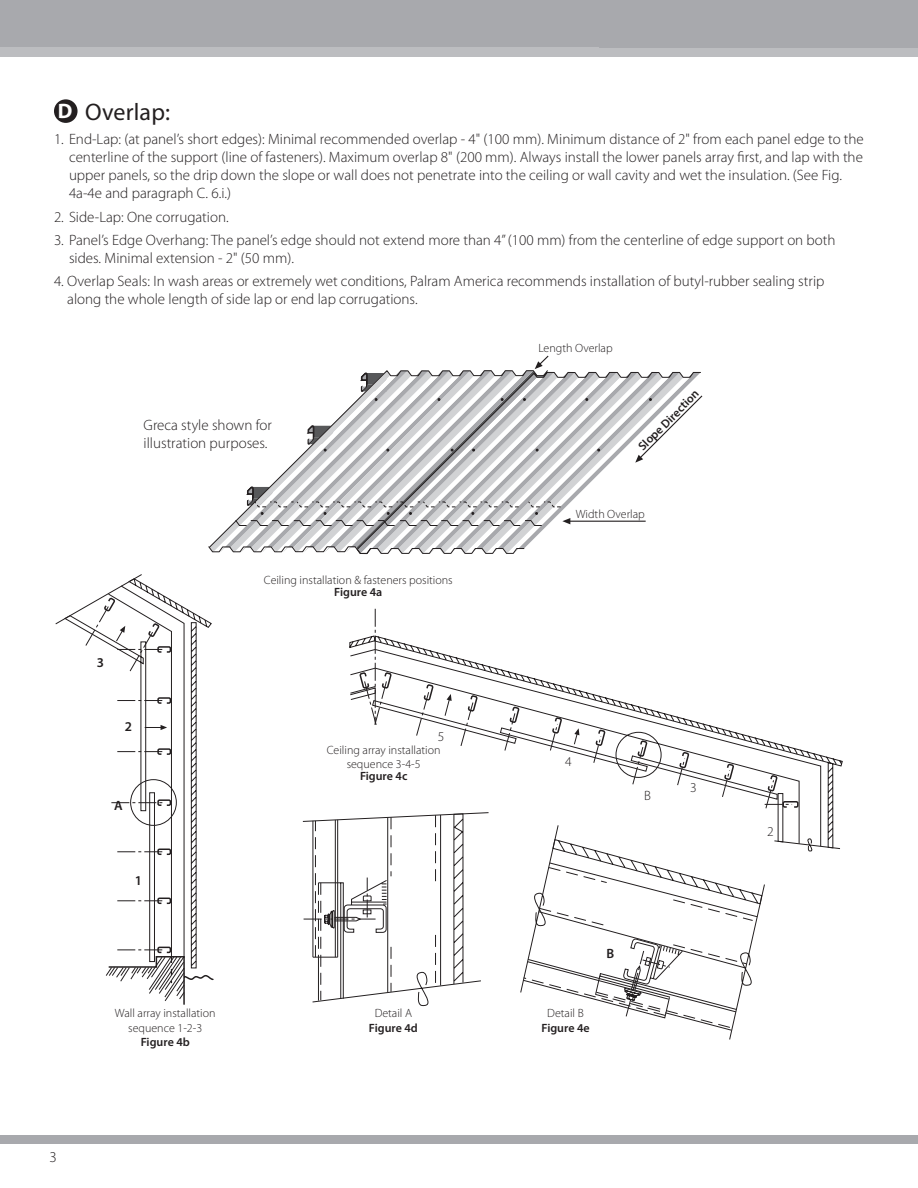
<style>
.page{position:relative;width:918px;height:1188px;background:#fff}
.page>*{position:absolute;margin:0;border:0;box-sizing:border-box;transform-origin:0 0}
.Heading_1{font:24px "Myriad Pro";letter-spacing:.005em;color:#231f20}
.t1{font:700 21px "Myriad Pro";color:#fff}
.Body_Text{font:300 15px/18px "Myriad Pro";color:#231f20}
.t2{font:600 13.5px "Myriad Pro";color:#231f20}
.t3{font:300 13.5px "Myriad Pro";color:#231f20}
.t4{font:300 12px/14.2px "Myriad Pro";color:#231f20;text-align:center}
.t5{font:600 12px/14.2px "Myriad Pro";color:#231f20;text-align:center}
.s1{font-weight:600}
.s2{font-weight:300}
</style>
<div class="page">
<div style="left:0;top:0;width:918px;height:47px;background:#a8a9ad"></div>
<div style="left:0;top:47px;width:918px;height:9px;background:#bcbdc0"></div>
<div style="left:0;top:1135px;width:918px;height:9px;background:#a8a9ad"></div>
<div style="left:599px;top:3px;width:319px;height:45px;background:#a8a9ad"></div>
<svg style="left:303px;top:860px;width:178px;height:147px"></svg>
<svg style="left:56px;top:574px;width:784px;height:286px"></svg>
<svg style="left:64px;top:578px;width:148px;height:282px"></svg>
<svg style="left:85px;top:597px;width:130px;height:408px"></svg>
<svg style="left:208px;top:355px;width:495px;height:199px"></svg>
<svg style="left:373px;top:635px;width:470px;height:214px"></svg>
<svg style="left:520px;top:824px;width:245px;height:216px"></svg>
<div style="left:54px;top:99px;width:24px;height:24px;background:#231f20;border-radius:50%"></div>
<p class="Heading_1" style="left:85px;top:98px;width:86px">Overlap:</p>
<p class="Body_Text" style="left:69px;top:131px;width:796px;text-indent:-15px">1. End-Lap: (at panel’s short edges): Minimal recommended overlap - 4" (100 mm). Minimum distance of 2" from each panel edge to the centerline of the support (line of fasteners). Maximum overlap 8" (200 mm). Always install the lower panels array first, and lap with the upper panels, so the drip down the slope or wall does not penetrate into the ceiling or wall cavity and wet the insulation. (See Fig.<br>4a-4e and paragraph C. 6.i.)</p>
<p class="Body_Text" style="left:54px;top:208px;width:176px">2. Side-Lap: One corrugation.</p>
<p class="Body_Text" style="left:69px;top:231px;width:768px;text-indent:-15px">3. Panel’s Edge Overhang: The panel’s edge should not extend more than 4” (100 mm) from the centerline of edge support on both sides. Minimal extension - 2" (50 mm).</p>
<p class="Body_Text" style="left:67px;top:273px;width:759px;text-indent:-13px">4. Overlap Seals: In wash areas or extremely wet conditions, Palram America recommends installation of butyl-rubber sealing strip along the whole length of side lap or end lap corrugations.</p>
<p class="t1" style="left:58px;top:99px;width:16px">D</p>
<p class="Body_Text" style="left:49px;top:1148px;width:9px">3</p>
<p class="Body_Text" style="left:144px;top:416px;width:130px">Greca style shown for illustration purposes.</p>
<p class="t2" style="left:97px;top:655px;width:9px">3</p>
<p class="t2" style="left:125px;top:719px;width:9px">2</p>
<p class="t2" style="left:114px;top:798px;width:10px">A</p>
<p class="t4" style="left:264px;top:574px;width:190px;line-height:12px">Ceiling installation &amp; fasteners positions<br><span class="s1">Figure 4a</span></p>
<p class="t3" style="left:438px;top:729px;width:8px">5</p>
<p class="t4" style="left:327px;top:743px;width:115px">Ceiling array installation sequence 3-4-5</p>
<p class="t5" style="left:360px;top:769px;width:49px">Figure 4c</p>
<p class="t4" style="left:538px;top:341px;width:76px">Length Overlap</p>
<p class="t5" style="left:636px;top:443px;width:81px;rotate:-45deg">Slope Direction</p>
<p class="t4" style="left:576px;top:507px;width:71px">Width Overlap</p>
<p class="t3" style="left:565px;top:754px;width:8px">4</p>
<p class="t3" style="left:644px;top:788px;width:8px">B</p>
<p class="t3" style="left:690px;top:780px;width:8px">3</p>
<p class="t2" style="left:135px;top:873px;width:9px">1</p>
<p class="t2" style="left:606px;top:946px;width:9px">B</p>
<p class="t4" style="left:115px;top:1006px;width:102px">Wall array installation sequence 1-2-3<br><span class="s1">Figure 4b</span></p>
<p class="t5" style="left:369px;top:1006px;width:50px"><span class="s2">Detail A<br></span>Figure 4d</p>
<p class="t5" style="left:542px;top:1006px;width:50px"><span class="s2">Detail B<br></span>Figure 4e</p>
<p class="t3" style="left:767px;top:824px;width:8px">2</p>
</div>
